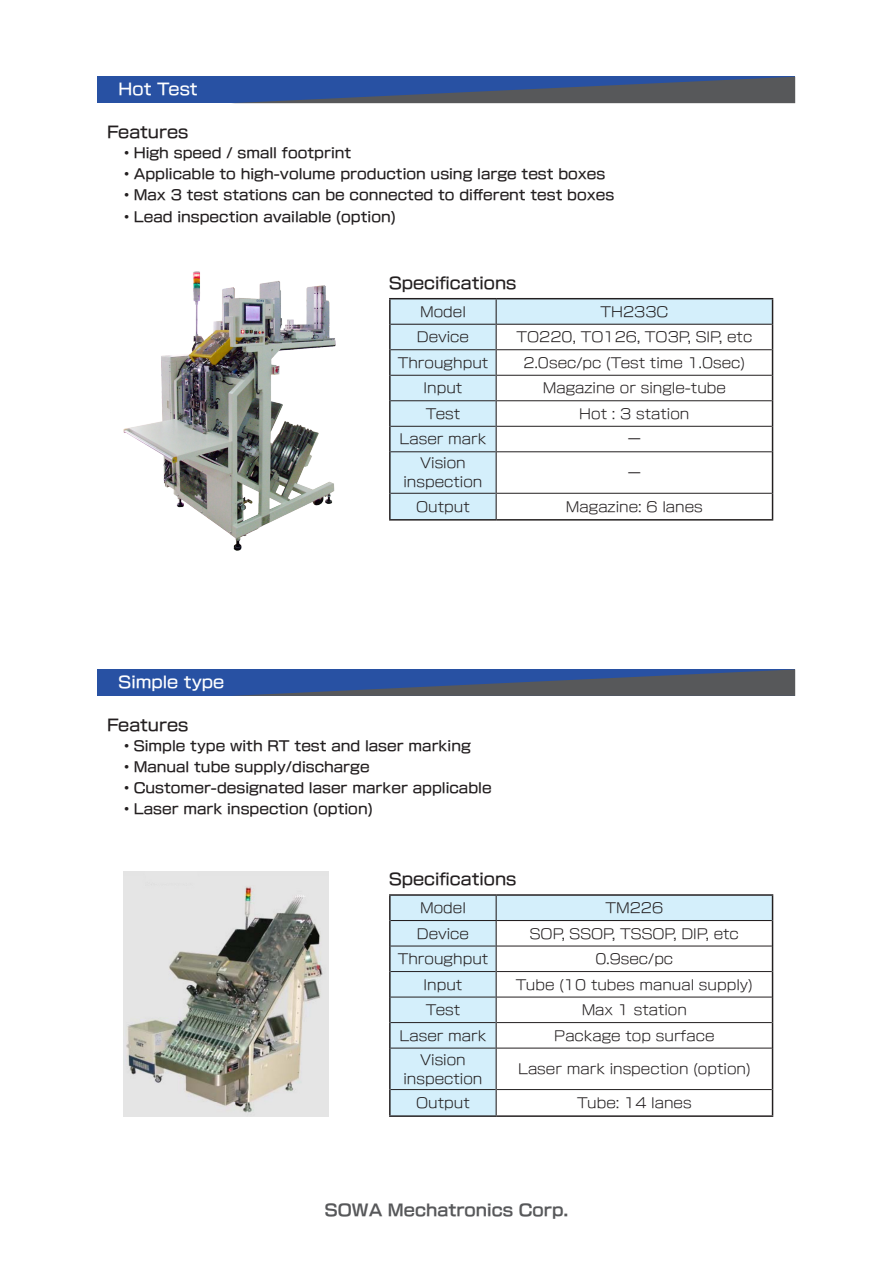
<style>
.page{position:relative;width:893px;height:1263px;background:#fff}
.page>*{position:absolute;margin:0;border:0;box-sizing:border-box;transform-origin:0 0}
.t1{font:15.9px "New Rodin Pro DB";color:#231f20}
.t2{font:15.9px "New Rodin Pro B";color:#57585a}
.t3{font:15.9px "New Rodin Pro DB";color:#fff}
.t4{font:13.8px/19.2px "New Rodin Pro M";color:#231f20;text-align:center}
.t5{font:13.8px "New Rodin Pro DB";color:#231f20}
</style>
<div class="page">
<div style="left:496px;top:895px;width:276px;height:25px;background:#d4effb"></div>
<hr style="left:497px;top:946px;width:275px;height:1px;background:#231f20">
<hr style="left:497px;top:971px;width:275px;height:1px;background:#231f20">
<hr style="left:497px;top:997px;width:275px;height:1px;background:#231f20">
<hr style="left:497px;top:1022px;width:275px;height:1px;background:#231f20">
<hr style="left:497px;top:1048px;width:275px;height:1px;background:#231f20">
<hr style="left:497px;top:1089px;width:275px;height:1px;background:#231f20">
<svg style="left:391px;top:896px;width:106px;height:219px;background:#cde7f2"></svg>
<hr style="left:391px;top:920px;width:105px;height:1px;background:#231f20">
<hr style="left:496px;top:920px;width:276px;height:1px;background:#231f20">
<hr style="left:389px;top:894px;width:107px;height:2px;background:#231f20">
<hr style="left:389px;top:896px;width:2px;height:24px;background:#231f20">
<hr style="left:496px;top:894px;width:277px;height:2px;background:#231f20">
<hr style="left:389px;top:920px;width:2px;height:26px;background:#231f20">
<hr style="left:389px;top:946px;width:2px;height:25px;background:#231f20">
<hr style="left:389px;top:971px;width:2px;height:26px;background:#231f20">
<hr style="left:389px;top:997px;width:2px;height:25px;background:#231f20">
<hr style="left:389px;top:1022px;width:2px;height:26px;background:#231f20">
<svg style="left:772px;top:896px;width:1px;height:152px"></svg>
<hr style="left:389px;top:1048px;width:2px;height:41px;background:#231f20">
<hr style="left:772px;top:1048px;width:1px;height:41px;background:#231f20">
<hr style="left:389px;top:1089px;width:2px;height:26px;background:#231f20">
<svg style="left:772px;top:1089px;width:1px;height:26px"></svg>
<hr style="left:389px;top:1115px;width:107px;height:2px;background:#231f20">
<hr style="left:496px;top:1115px;width:277px;height:2px;background:#231f20">
<img style="left:123px;top:871px;width:205px;height:245px">
<div style="left:97px;top:669px;width:698px;height:27px;background:#2851a3"></div>
<svg style="left:234px;top:669px;width:561px;height:27px"></svg>
<div style="left:496px;top:299px;width:276px;height:25px;background:#d4effb"></div>
<hr style="left:497px;top:349px;width:275px;height:1px;background:#231f20">
<hr style="left:497px;top:375px;width:275px;height:1px;background:#231f20">
<hr style="left:497px;top:400px;width:275px;height:1px;background:#231f20">
<hr style="left:497px;top:426px;width:275px;height:1px;background:#231f20">
<hr style="left:497px;top:451px;width:275px;height:1px;background:#231f20">
<hr style="left:497px;top:493px;width:275px;height:1px;background:#231f20">
<svg style="left:391px;top:299px;width:106px;height:220px;background:#cce6f2"></svg>
<hr style="left:391px;top:324px;width:105px;height:1px;background:#231f20">
<hr style="left:497px;top:324px;width:275px;height:1px;background:#231f20">
<hr style="left:389px;top:298px;width:107px;height:1px;background:#231f20">
<hr style="left:389px;top:299px;width:2px;height:25px;background:#231f20">
<hr style="left:496px;top:298px;width:277px;height:1px;background:#231f20">
<hr style="left:389px;top:324px;width:2px;height:26px;background:#231f20">
<hr style="left:389px;top:350px;width:2px;height:25px;background:#231f20">
<hr style="left:389px;top:375px;width:2px;height:26px;background:#231f20">
<hr style="left:389px;top:401px;width:2px;height:25px;background:#231f20">
<hr style="left:389px;top:426px;width:2px;height:26px;background:#231f20">
<svg style="left:772px;top:299px;width:1px;height:153px"></svg>
<hr style="left:389px;top:452px;width:2px;height:41px;background:#231f20">
<hr style="left:772px;top:452px;width:1px;height:41px;background:#231f20">
<hr style="left:389px;top:493px;width:2px;height:26px;background:#231f20">
<svg style="left:772px;top:493px;width:1px;height:26px"></svg>
<hr style="left:389px;top:519px;width:107px;height:2px;background:#231f20">
<hr style="left:496px;top:519px;width:277px;height:2px;background:#231f20">
<div style="left:97px;top:77px;width:698px;height:26px;background:#2851a3"></div>
<svg style="left:238px;top:77px;width:557px;height:26px"></svg>
<img style="left:123px;top:271px;width:213px;height:279px">
<p class="t3" style="left:119px;top:76px;width:81px">Hot Test</p>
<p class="t1" style="left:107px;top:119px;width:83px">Features</p>
<p class="t5" style="left:120px;top:141px;width:233px">・High speed / small footprint</p>
<p class="t5" style="left:120px;top:162px;width:487px">・Applicable to high-volume production using large test boxes</p>
<p class="t5" style="left:120px;top:183px;width:496px">・Max 3 test stations can be connected to different test boxes</p>
<p class="t5" style="left:120px;top:205px;width:277px">・Lead inspection available (option)</p>
<p class="t1" style="left:389px;top:269px;width:129px">Specifications</p>
<p class="t4" style="left:420px;top:301px;width:47px">Model</p>
<p class="t4" style="left:600px;top:301px;width:69px">TH233C</p>
<p class="t4" style="left:417px;top:326px;width:54px">Device</p>
<p class="t4" style="left:516px;top:326px;width:237px">TO220, TO126, TO3P, SIP, etc</p>
<p class="t4" style="left:398px;top:352px;width:92px">Throughput</p>
<p class="t4" style="left:524px;top:352px;width:223px">2.0sec/pc (Test time 1.0sec)</p>
<p class="t4" style="left:424px;top:377px;width:40px">Input</p>
<p class="t4" style="left:543px;top:377px;width:185px">Magazine or single-tube</p>
<p class="t4" style="left:426px;top:403px;width:36px">Test</p>
<p class="t4" style="left:579px;top:403px;width:112px">Hot : 3 station</p>
<p class="t4" style="left:400px;top:428px;width:88px">Laser mark</p>
<p class="t4" style="left:627px;top:428px;width:15px">ー</p>
<p class="t4" style="left:404px;top:452px;width:80px">Vision inspection</p>
<p class="t4" style="left:627px;top:462px;width:15px">ー</p>
<p class="t3" style="left:119px;top:668px;width:107px">Simple type</p>
<p class="t1" style="left:107px;top:711px;width:83px">Features</p>
<p class="t4" style="left:416px;top:496px;width:55px">Output</p>
<p class="t4" style="left:566px;top:496px;width:138px">Magazine: 6 lanes</p>
<p class="t5" style="left:120px;top:733px;width:352px">・Simple type with RT test and laser marking</p>
<p class="t5" style="left:120px;top:755px;width:251px">・Manual tube supply/discharge</p>
<p class="t5" style="left:120px;top:776px;width:373px">・Customer-designated laser marker applicable</p>
<p class="t5" style="left:120px;top:797px;width:254px">・Laser mark inspection (option)</p>
<p class="t1" style="left:389px;top:866px;width:129px">Specifications</p>
<p class="t4" style="left:420px;top:897px;width:47px">Model</p>
<p class="t4" style="left:605px;top:897px;width:59px">TM226</p>
<p class="t4" style="left:417px;top:922px;width:54px">Device</p>
<p class="t4" style="left:530px;top:922px;width:211px">SOP, SSOP, TSSOP, DIP, etc</p>
<p class="t4" style="left:398px;top:948px;width:92px">Throughput</p>
<p class="t4" style="left:595px;top:948px;width:79px">0.9sec/pc</p>
<p class="t4" style="left:424px;top:973px;width:40px">Input</p>
<p class="t4" style="left:516px;top:973px;width:239px">Tube (10 tubes manual supply)</p>
<p class="t4" style="left:426px;top:999px;width:36px">Test</p>
<p class="t4" style="left:582px;top:999px;width:107px">Max 1 station</p>
<p class="t4" style="left:400px;top:1024px;width:88px">Laser mark</p>
<p class="t4" style="left:554px;top:1024px;width:162px">Package top surface</p>
<p class="t4" style="left:404px;top:1048px;width:80px">Vision inspection</p>
<p class="t4" style="left:518px;top:1058px;width:234px">Laser mark inspection (option)</p>
<p class="t4" style="left:416px;top:1092px;width:55px">Output</p>
<p class="t4" style="left:577px;top:1092px;width:116px">Tube: 14 lanes</p>
<p class="t2" style="left:325px;top:1196px;width:245px">SOWA Mechatronics Corp.</p>
</div>
